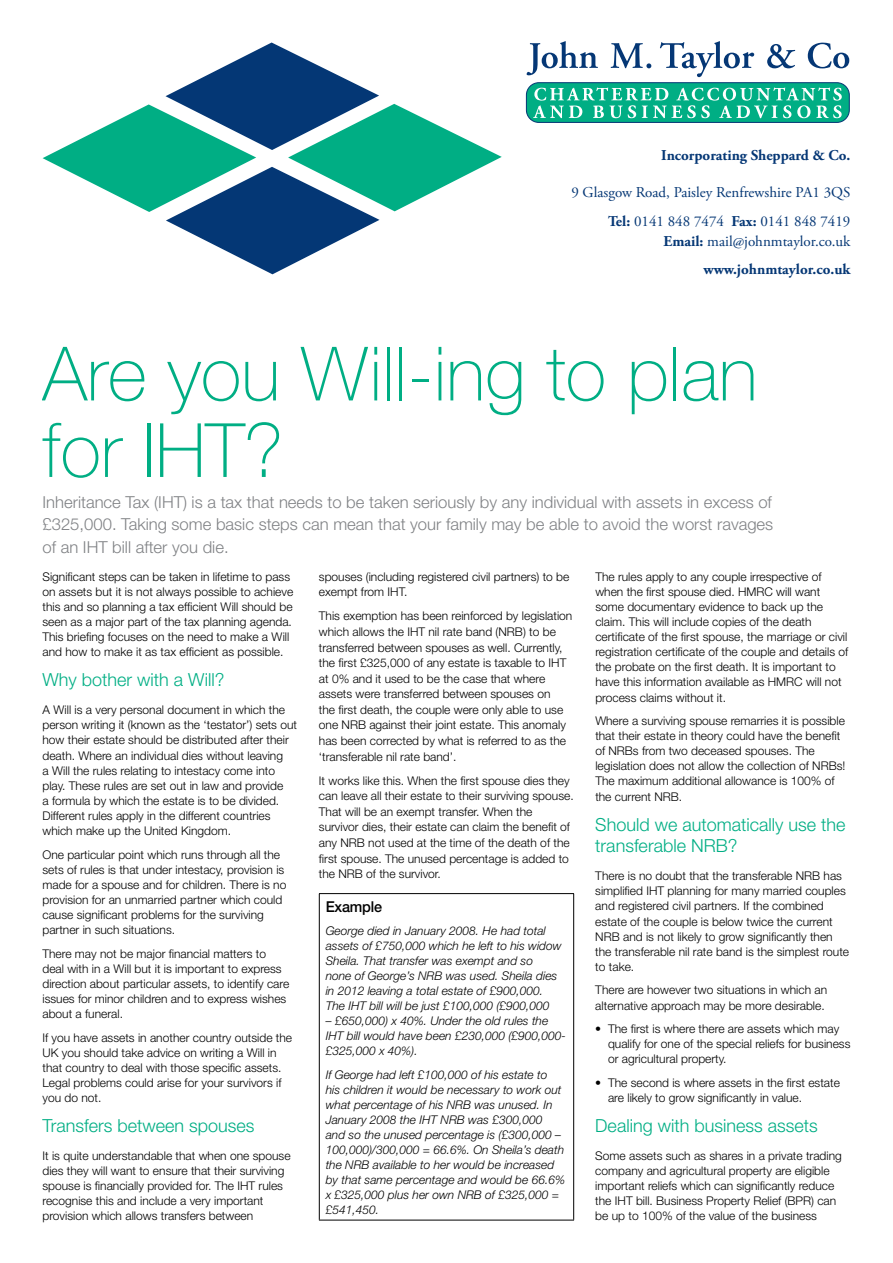
<style>
.page{position:relative;width:893px;height:1263px;background:#fff}
.page>*{position:absolute;margin:0;border:0;box-sizing:border-box;transform-origin:0 0}
.t1{font:100 75px/76.5px "Helvetica Neue";color:#00ae84}
.t2{font:300 18px/21.8px "Helvetica Neue";color:#00ae84}
.t3{font:300 16.5px/22.5px "Helvetica Neue";color:#808285;text-align:justify}
.t4{font:700 15px/28.7px "Adobe Garamond Pro";color:#053775;text-align:right}
.t5{font:15px/28.7px "Adobe Garamond Pro";color:#053775;text-align:right}
.t6{font:500 15px "Helvetica Neue";letter-spacing:-.015em;color:#000;scale:.96 1}
.t7{font:300 12px/15.1px "Helvetica Neue";color:#000}
.t8{font:italic 300 12px/15px "Helvetica Neue";color:#000}
.s1{font-weight:700}
.s2{font-weight:400}
</style>
<div class="page">
<svg style="left:43px;top:43px;width:459px;height:231px"></svg>
<div style="left:526px;top:83px;width:323px;height:39px;background:#00ae84;border-radius:12px"></div>
<div style="left:526px;top:82px;width:323px;height:41px;border:1px solid #053775;border-radius:12px"></div>
<svg style="left:527px;top:41px;width:71px;height:34px"></svg>
<svg style="left:611px;top:43px;width:40px;height:25px"></svg>
<svg style="left:660px;top:41px;width:94px;height:36px"></svg>
<svg style="left:767px;top:44px;width:28px;height:24px"></svg>
<svg style="left:808px;top:43px;width:41px;height:25px"></svg>
<svg style="left:533px;top:88px;width:309px;height:30px"></svg>
<hr style="left:319px;top:893px;width:255px;height:1px;background:#000">
<hr style="left:319px;top:894px;width:1px;height:326px;background:#000">
<hr style="left:573px;top:894px;width:1px;height:326px;background:#000">
<hr style="left:319px;top:1220px;width:255px;height:1px;background:#000">
<p class="t4" style="left:661px;top:141px;width:191px">Incorporating Sheppard &amp; Co.</p>
<p class="t5" style="left:571px;top:178px;width:281px">9 Glasgow Road, Paisley Renfrewshire PA1 3QS<br><span class="s1">Tel:</span> 0141 848 7474 <span class="s1">Fax:</span> 0141 848 7419</p>
<p class="t4" style="left:664px;top:227px;width:188px">Email: <span class="s2">mail@johnmtaylor.co.uk </span>www.johnmtaylor.co.uk</p>
<h1 class="t1" style="left:43px;top:336px;width:717px">Are you Will-ing to plan for IHT?</h1>
<h3 class="t3" style="left:43px;top:490px;width:732px">Inheritance Tax (IHT) is a tax that needs to be taken seriously by any individual with assets in excess of £325,000. Taking some basic steps can mean that your family may be able to avoid the worst ravages of an IHT bill after you die.</h3>
<p class="t7" style="left:43px;top:569px;width:252px">Significant steps can be taken in lifetime to pass on assets but it is not always possible to achieve this and so planning a tax efficient Will should be seen as a major part of the tax planning agenda.<br>This briefing focuses on the need to make a Will and how to make it as tax efficient as possible.</p>
<h2 class="t2" style="left:43px;top:669px;width:184px">Why bother with a Will?</h2>
<p class="t7" style="left:43px;top:702px;width:256px">A Will is a very personal document in which the person writing it (known as the ‘testator’) sets out how their estate should be distributed after their death. Where an individual dies without leaving<br>a Will the rules relating to intestacy come into play. These rules are set out in law and provide<br>a formula by which the estate is to be divided.<br>Different rules apply in the different countries which make up the United Kingdom.</p>
<p class="t7" style="left:43px;top:846px;width:245px">One particular point which runs through all the sets of rules is that under intestacy, provision is made for a spouse and for children. There is no provision for an unmarried partner which could cause significant problems for the surviving partner in such situations.</p>
<p class="t7" style="left:43px;top:945px;width:248px">There may not be major financial matters to deal with in a Will but it is important to express direction about particular assets, to identify care issues for minor children and to express wishes about a funeral.</p>
<p class="t7" style="left:43px;top:1029px;width:251px">If you have assets in another country outside the UK you should take advice on writing a Will in that country to deal with those specific assets.<br>Legal problems could arise for your survivors if you do not.</p>
<h2 class="t2" style="left:43px;top:1114px;width:214px">Transfers between spouses</h2>
<p class="t7" style="left:43px;top:1148px;width:250px">It is quite understandable that when one spouse dies they will want to ensure that their surviving spouse is financially provided for. The IHT rules recognise this and include a very important provision which allows transfers between</p>
<p class="t7" style="left:319px;top:568px;width:252px;line-height:15.6px">spouses (including registered civil partners) to be exempt from IHT.</p>
<p class="t7" style="left:319px;top:608px;width:255px;line-height:15.6px">This exemption has been reinforced by legislation which allows the IHT nil rate band (NRB) to be transferred between spouses as well. Currently, the first £325,000 of any estate is taxable to IHT at 0% and it used to be the case that where assets were transferred between spouses on<br>the first death, the couple were only able to use one NRB against their joint estate. This anomaly has been corrected by what is referred to as the ‘transferable nil rate band’.</p>
<p class="t7" style="left:319px;top:772px;width:256px;line-height:15.6px">It works like this. When the first spouse dies they can leave all their estate to their surviving spouse.<br>That will be an exempt transfer. When the survivor dies, their estate can claim the benefit of any NRB not used at the time of the death of the first spouse. The unused percentage is added to the NRB of the survivor.</p>
<p class="t6" style="left:326px;top:897px;width:60px">Example</p>
<p class="t8" style="left:326px;top:923px;width:238px">George died in January 2008. He had total assets of £750,000 which he left to his widow Sheila. That transfer was exempt and so none of George’s NRB was used. Sheila dies in 2012 leaving a total estate of £900,000.<br>The IHT bill will be just £100,000 (£900,000</p>
<p class="t8" style="left:326px;top:1013px;width:242px">– £650,000) x 40%. Under the old rules the<br>IHT bill would have been £230,000 (£900,000- £325,000 x 40%).</p>
<p class="t8" style="left:326px;top:1067px;width:241px">If George had left £100,000 of his estate to<br>his children it would be necessary to work out what percentage of his NRB was unused. In January 2008 the IHT NRB was £300,000<br>and so the unused percentage is (£300,000 – 100,000)/300,000 = 66.6%. On Sheila’s death the NRB available to her would be increased by that same percentage and would be 66.6% x £325,000 plus her own NRB of £325,000 = £541,450.</p>
<p class="t7" style="left:595px;top:569px;width:254px">The rules apply to any couple irrespective of when the first spouse died. HMRC will want some documentary evidence to back up the claim. This will include copies of the death certificate of the first spouse, the marriage or civil registration certificate of the couple and details of the probate on the first death. It is important to have this information available as HMRC will not process claims without it.</p>
<p class="t7" style="left:595px;top:713px;width:252px">Where a surviving spouse remarries it is possible that their estate in theory could have the benefit of NRBs from two deceased spouses. The legislation does not allow the collection of NRBs!<br>The maximum additional allowance is 100% of the current NRB.</p>
<h2 class="t2" style="left:595px;top:813px;width:252px">Should we automatically use the transferable NRB?</h2>
<p class="t7" style="left:595px;top:868px;width:255px">There is no doubt that the transferable NRB has simplified IHT planning for many married couples and registered civil partners. If the combined estate of the couple is below twice the current NRB and is not likely to grow significantly then the transferable nil rate band is the simplest route to take.</p>
<p class="t7" style="left:595px;top:982px;width:233px">There are however two situations in which an alternative approach may be more desirable.</p>
<p class="t7" style="left:608px;top:1021px;width:244px;text-indent:-13px">• The first is where there are assets which may qualify for one of the special reliefs for business or agricultural property.</p>
<p class="t7" style="left:608px;top:1075px;width:233px;text-indent:-13px">• The second is where assets in the first estate are likely to grow significantly in value.</p>
<h2 class="t2" style="left:595px;top:1114px;width:224px">Dealing with business assets</h2>
<p class="t7" style="left:595px;top:1148px;width:248px">Some assets such as shares in a private trading company and agricultural property are eligible important reliefs which can significantly reduce the IHT bill. Business Property Relief (BPR) can be up to 100% of the value of the business</p>
</div>
